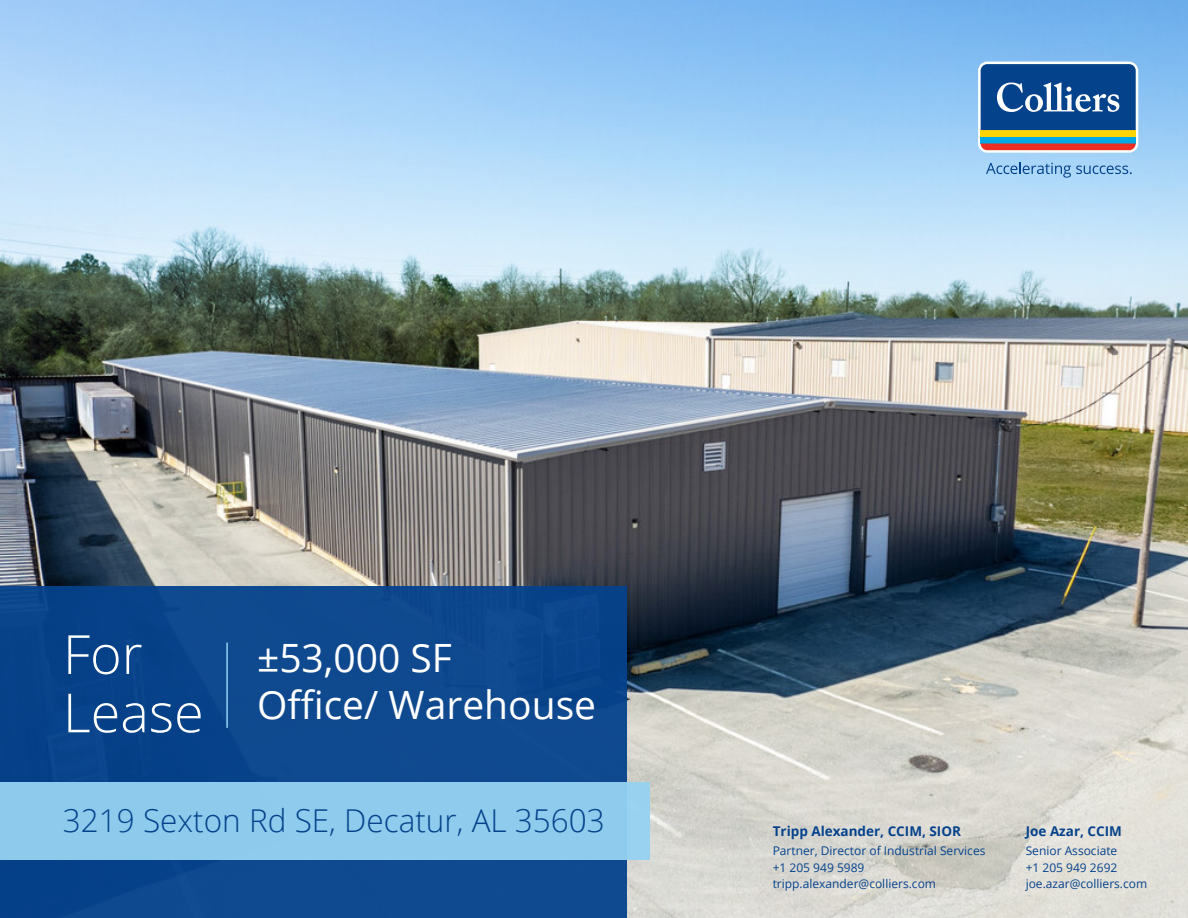
<style>
.page{position:relative;width:1188px;height:918px;background:#fff}
.page>*{position:absolute;margin:0;border:0;box-sizing:border-box;transform-origin:0 0}
.t1{font:300 54px "Open Sans";color:#fff}
.t2{font:39px "Open Sans";color:#fff}
.t3{font:300 31.5px "Open Sans";color:#05428c}
.Firstname_Lastname{font:700 13.5px "Open Sans";color:#05428c}
.Contact_Information{font:12px "Open Sans";color:#05428c}
</style>
<div class="page">
<img style="left:0;top:0;width:1188px;height:918px">
<svg style="left:978px;top:62px;width:160px;height:91px"></svg>
<div style="left:981px;top:137px;width:155px;height:7px;background:#00a8e4"></div>
<div style="left:981px;top:130px;width:155px;height:7px;background:#fed503"></div>
<svg style="left:981px;top:144px;width:155px;height:6px"></svg>
<svg style="left:981px;top:64px;width:155px;height:66px;background:#215798"></svg>
<svg style="left:986px;top:162px;width:146px;height:16px;background:#8bbae4"></svg>
<div style="left:0;top:586px;width:626px;height:332px;background:#0f498e"></div>
<div style="left:0;top:782px;width:649px;height:78px;background:#8ecbec"></div>
<hr style="left:226px;top:643px;width:2px;height:85px;background:#95d2f2">
<p class="t1" style="left:63px;top:617px;width:81px">For</p>
<p class="t1" style="left:63px;top:676px;width:142px">Lease</p>
<p class="t2" style="left:257px;top:632px;width:197px">±53,000 SF</p>
<p class="t2" style="left:257px;top:678px;width:341px">Office/ Warehouse</p>
<p class="t3" style="left:63px;top:799px;width:543px">3219 Sexton Rd SE, Decatur, AL 35603</p>
<p class="Firstname_Lastname" style="left:773px;top:821px;width:190px">Tripp Alexander, CCIM, SIOR</p>
<p class="Contact_Information" style="left:773px;top:843px;width:214px">Partner, Director of Industrial Services</p>
<p class="Contact_Information" style="left:773px;top:859px;width:93px">+1 205 949 5989</p>
<p class="Contact_Information" style="left:773px;top:876px;width:165px">tripp.alexander@colliers.com</p>
<p class="Firstname_Lastname" style="left:1026px;top:821px;width:98px">Joe Azar, CCIM</p>
<p class="Contact_Information" style="left:1026px;top:843px;width:93px">Senior Associate</p>
<p class="Contact_Information" style="left:1026px;top:859px;width:93px">+1 205 949 2692</p>
<p class="Contact_Information" style="left:1026px;top:876px;width:123px">joe.azar@colliers.com</p>
</div>
